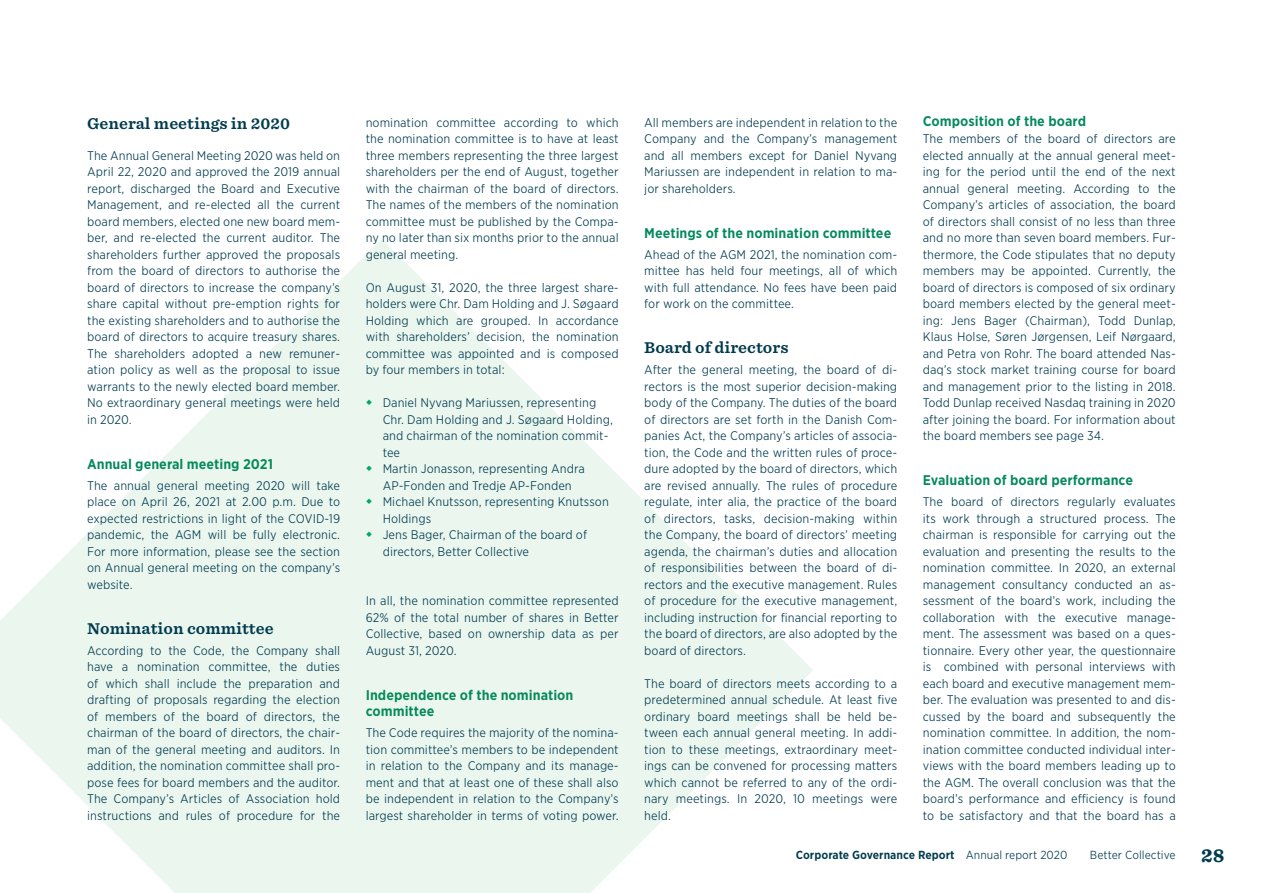
<style>
.page{position:relative;width:1263px;height:893px;background:#fff}
.page>*{position:absolute;margin:0;border:0;box-sizing:border-box;transform-origin:0 0}
.t1{font:900 18px "Sentinel S Sm";color:#003b4e}
.t2{font:700 15px "Sentinel S Sm";color:#003b4e}
.t3{font:700 13.5px/16.5px "Gotham Narrow S Sm";color:#04895b}
.t4{font:300 12px/16.5px "Gotham Narrow S Sm";color:#003b4e;text-align:justify}
.t5{font:700 11.25px "Gotham Narrow S Sm";color:#003b4e}
.t6{font:300 11.25px "Gotham Narrow S Sm";color:#003b4e}
.s1{font-weight:300}
</style>
<div class="page">
<svg style="left:0;top:239px;width:813px;height:654px;fill:#ebf6ef"></svg>
<p class="t2" style="left:87px;top:111px;width:204px">General meetings in 2020</p>
<p class="t4" style="left:87px;top:147px;width:255px">The Annual General Meeting 2020 was held on April 22, 2020 and approved the 2019 annual report, discharged the Board and Executive Management, and re-elected all the current board members, elected one new board mem&shy;ber, and re-elected the current auditor. The shareholders further approved the proposals from the board of directors to authorise the board of directors to increase the company’s share capital without pre-emption rights for the existing shareholders and to authorise the board of directors to acquire treasury shares.<br>The shareholders adopted a new remuner&shy;ation policy as well as the proposal to issue warrants to the newly elected board member.<br>No extraordinary general meetings were held in 2020.</p>
<p class="t3" style="left:87px;top:456px;width:187px">Annual general meeting 2021</p>
<p class="t4" style="left:87px;top:477px;width:255px">The annual general meeting 2020 will take place on April 26, 2021 at 2.00 p.m. Due to expected restrictions in light of the COVID-19 pandemic, the AGM will be fully electronic.<br>For more information, please see the section on Annual general meeting on the company’s website.</p>
<p class="t2" style="left:87px;top:616px;width:188px">Nomination committee</p>
<p class="t4" style="left:87px;top:642px;width:255px">According to the Code, the Company shall have a nomination committee, the duties of which shall include the preparation and drafting of proposals regarding the election of members of the board of directors, the chairman of the board of directors, the chair&shy;man of the general meeting and auditors. In addition, the nomination committee shall pro&shy;pose fees for board members and the auditor.<br>The Company’s Articles of Association hold instructions and rules of procedure for the</p>
<p class="t4" style="left:366px;top:114px;width:255px">nomination committee according to which the nomination committee is to have at least three members representing the three largest shareholders per the end of August, together with the chairman of the board of directors.<br>The names of the members of the nomination committee must be published by the Compa&shy;ny no later than six months prior to the annual general meeting.</p>
<p class="t4" style="left:366px;top:279px;width:255px">On August 31, 2020, the three largest share&shy;holders were Chr. Dam Holding and J. Søgaard Holding which are grouped. In accordance with shareholders’ decision, the nomination committee was appointed and is composed by four members in total:</p>
<p class="t4" style="left:383px;top:394px;width:232px;text-align:left;text-indent:-17px"><sup>○</sup> Daniel Nyvang Mariussen, representing<br>Chr. Dam Holding and J. Søgaard Holding, and chairman of the nomination commit&shy;tee</p>
<p class="t4" style="left:366px;top:460px;width:221px;text-align:center"><sup>○</sup> Martin Jonasson, representing Andra<br>AP-Fonden and Tredje AP-Fonden</p>
<p class="t4" style="left:383px;top:493px;width:228px;text-indent:-17px"><sup>○</sup> Michael Knutsson, representing Knutsson<br>Holdings</p>
<p class="t4" style="left:383px;top:526px;width:206px;text-indent:-17px"><sup>○</sup> Jens Bager, Chairman of the board of directors, Better Collective</p>
<p class="t4" style="left:366px;top:592px;width:255px">In all, the nomination committee represented 62% of the total number of shares in Better Collective, based on ownership data as per August 31, 2020.</p>
<p class="t3" style="left:366px;top:687px;width:209px">Independence of the nomination committee</p>
<p class="t4" style="left:366px;top:724px;width:254px">The Code requires the majority of the nomina&shy;tion committee’s members to be independent in relation to the Company and its manage&shy;ment and that at least one of these shall also be independent in relation to the Company’s largest shareholder in terms of voting power.</p>
<p class="t3" style="left:923px;top:113px;width:165px">Composition of the board</p>
<p class="t4" style="left:923px;top:130px;width:255px">The members of the board of directors are elected annually at the annual general meet&shy;ing for the period until the end of the next annual general meeting. According to the Company’s articles of association, the board of directors shall consist of no less than three and no more than seven board members. Fur&shy;thermore, the Code stipulates that no deputy members may be appointed. Currently, the board of directors is composed of six ordinary board members elected by the general meet&shy;ing: Jens Bager (Chairman), Todd Dunlap, Klaus Holse, Søren Jørgensen, Leif Nørgaard, and Petra von Rohr. The board attended Nas&shy;daq’s stock market training course for board and management prior to the listing in 2018.<br>Todd Dunlap received Nasdaq training in 2020 after joining the board. For information about the board members see page 34.</p>
<p class="t3" style="left:923px;top:472px;width:212px">Evaluation of board performance</p>
<p class="t4" style="left:923px;top:493px;width:255px">The board of directors regularly evaluates its work through a structured process. The chairman is responsible for carrying out the evaluation and presenting the results to the nomination committee. In 2020, an external management consultancy conducted an as&shy;sessment of the board’s work, including the collaboration with the executive manage&shy;ment. The assessment was based on a ques&shy;tionnaire. Every other year, the questionnaire is combined with personal interviews with each board and executive management mem&shy;ber. The evaluation was presented to and dis&shy;cussed by the board and subsequently the nomination committee. In addition, the nom&shy;ination committee conducted individual inter&shy;views with the board members leading up to the AGM. The overall conclusion was that the board’s performance and efficiency is found to be satisfactory and that the board has a</p>
<p class="t5" style="left:796px;top:848px;width:273px">Corporate Governance Report <span class="s1">Annual report 2020</span></p>
<p class="t6" style="left:1090px;top:848px;width:87px">Better Collective</p>
<h1 class="t1" style="left:1201px;top:840px;width:25px">28</h1>
<p class="t4" style="left:644px;top:114px;width:255px">All members are independent in relation to the Company and the Company’s management and all members except for Daniel Nyvang Mariussen are independent in relation to ma&shy;jor shareholders.</p>
<p class="t3" style="left:644px;top:225px;width:249px">Meetings of the nomination committee</p>
<p class="t4" style="left:644px;top:246px;width:254px">Ahead of the AGM 2021, the nomination com&shy;mittee has held four meetings, all of which with full attendance. No fees have been paid for work on the committee.</p>
<p class="t2" style="left:644px;top:335px;width:146px">Board of directors</p>
<p class="t4" style="left:644px;top:361px;width:255px">After the general meeting, the board of di&shy;rectors is the most superior decision-making body of the Company. The duties of the board of directors are set forth in the Danish Com&shy;panies Act, the Company’s articles of associa&shy;tion, the Code and the written rules of proce&shy;dure adopted by the board of directors, which are revised annually. The rules of procedure regulate, inter alia, the practice of the board of directors, tasks, decision-making within the Company, the board of directors’ meeting agenda, the chairman’s duties and allocation of responsibilities between the board of di&shy;rectors and the executive management. Rules of procedure for the executive management, including instruction for financial reporting to the board of directors, are also adopted by the board of directors.</p>
<p class="t4" style="left:644px;top:675px;width:255px">The board of directors meets according to a predetermined annual schedule. At least five ordinary board meetings shall be held be&shy;tween each annual general meeting. In addi&shy;tion to these meetings, extraordinary meet&shy;ings can be convened for processing matters which cannot be referred to any of the ordi&shy;nary meetings. In 2020, 10 meetings were held.</p>
</div>
